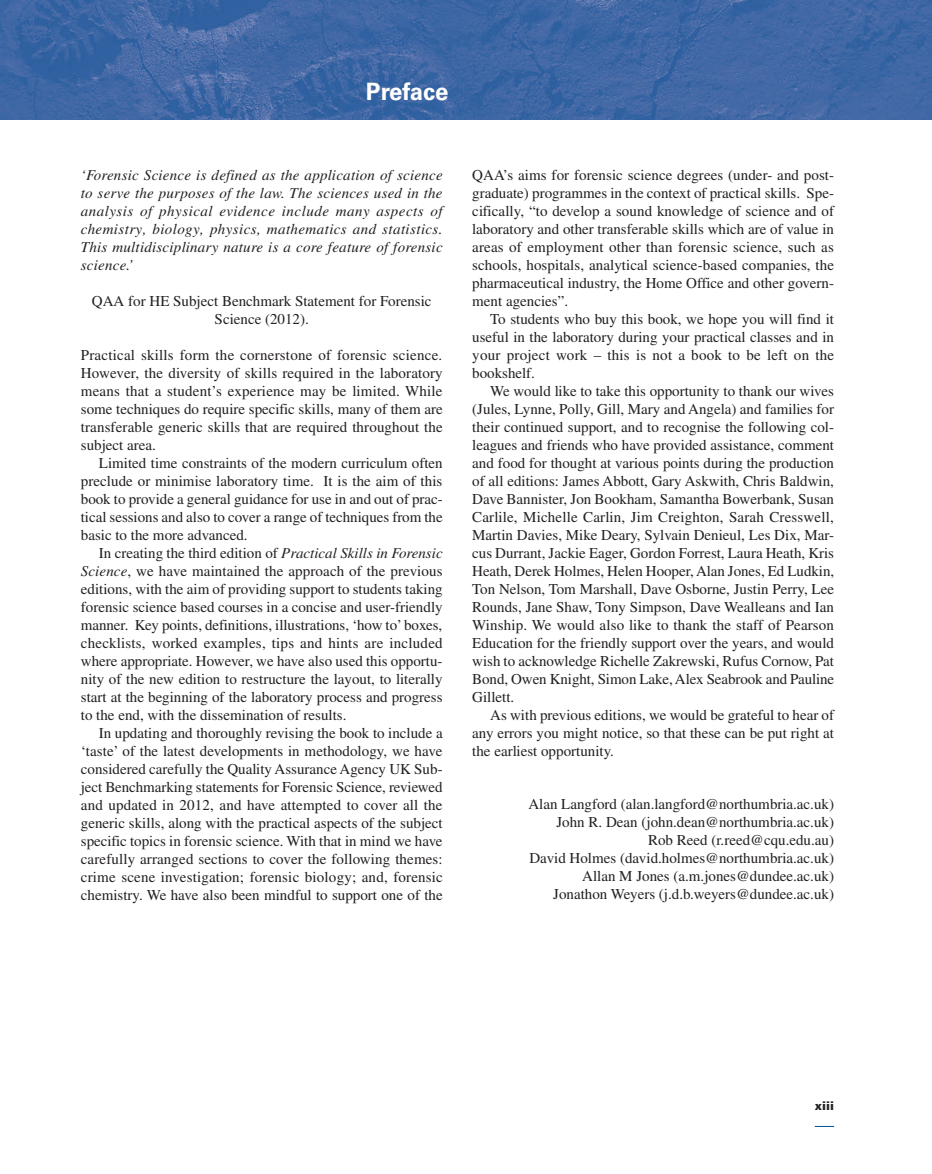
<style>
.page{position:relative;width:932px;height:1174px;background:#fff}
.page>*{position:absolute;margin:0;border:0;box-sizing:border-box;transform-origin:0 0}
.t1{font:700 24px "Univers LT Pro 65";color:#fff}
.t2{font:15px/18px "Times LT Pro";color:#231f20;text-align:justify}
.t3{font:italic 15px/18px "Times LT Pro";letter-spacing:.015em;color:#231f20;text-align:justify}
.t4{font:900 12px "Univers LT Pro 75";color:#231f20}
.s1{font-style:italic}
</style>
<div class="page">
<svg style="left:814px;top:1126px;width:19px;height:1px"></svg>
<img style="left:0;top:0;width:931px;height:120px">
<h1 class="t1" style="left:366px;top:78px;width:84px">Preface</h1>
<p class="t3" style="left:81px;top:165px;width:363px">‘Forensic Science is defined as the application of science to serve the purposes of the law. The sciences used in the analysis of physical evidence include many aspects of chemistry, biology, physics, mathematics and statistics.<br>This multidisciplinary nature is a core feature of forensic science.’</p>
<p class="t2" style="left:92px;top:292px;width:341px;text-align:center">QAA for HE Subject Benchmark Statement for Forensic<br>Science (2012).</p>
<p class="t2" style="left:81px;top:346px;width:363px">Practical skills form the cornerstone of forensic science.<br>However, the diversity of skills required in the laboratory means that a student’s experience may be limited. While some techniques do require specific skills, many of them are transferable generic skills that are required throughout the subject area.</p>
<p class="t2" style="left:81px;top:454px;width:363px;text-indent:18px">Limited time constraints of the modern curriculum often preclude or minimise laboratory time. It is the aim of this book to provide a general guidance for use in and out of prac&shy;tical sessions and also to cover a range of techniques from the basic to the more advanced.</p>
<p class="t2" style="left:81px;top:544px;width:363px;text-indent:18px">In creating the third edition of <span class="s1">Practical Skills in Forensic Science</span>, we have maintained the approach of the previous editions, with the aim of providing support to students taking forensic science based courses in a concise and user-friendly manner. Key points, definitions, illustrations, ‘how to’ boxes, checklists, worked examples, tips and hints are included where appropriate. However, we have also used this opportu&shy;nity of the new edition to restructure the layout, to literally start at the beginning of the laboratory process and progress to the end, with the dissemination of results.</p>
<p class="t2" style="left:81px;top:724px;width:363px;text-indent:18px">In updating and thoroughly revising the book to include a ‘taste’ of the latest developments in methodology, we have considered carefully the Quality Assurance Agency UK Sub&shy;ject Benchmarking statements for Forensic Science, reviewed and updated in 2012, and have attempted to cover all the generic skills, along with the practical aspects of the subject specific topics in forensic science. With that in mind we have carefully arranged sections to cover the following themes: crime scene investigation; forensic biology; and, forensic chemistry. We have also been mindful to support one of the</p>
<p class="t2" style="left:472px;top:166px;width:363px">QAA’s aims for forensic science degrees (under- and post&shy;graduate) programmes in the context of practical skills. Spe&shy;cifically, “to develop a sound knowledge of science and of laboratory and other transferable skills which are of value in areas of employment other than forensic science, such as schools, hospitals, analytical science-based companies, the pharmaceutical industry, the Home Office and other govern&shy;ment agencies”.</p>
<p class="t2" style="left:472px;top:310px;width:363px;text-indent:18px">To students who buy this book, we hope you will find it useful in the laboratory during your practical classes and in your project work – this is not a book to be left on the bookshelf.</p>
<p class="t2" style="left:472px;top:382px;width:363px;text-indent:18px">We would like to take this opportunity to thank our wives (Jules, Lynne, Polly, Gill, Mary and Angela) and families for their continued support, and to recognise the following col&shy;leagues and friends who have provided assistance, comment and food for thought at various points during the production of all editions: James Abbott, Gary Askwith, Chris Baldwin, Dave Bannister, Jon Bookham, Samantha Bowerbank, Susan Carlile, Michelle Carlin, Jim Creighton, Sarah Cresswell, Martin Davies, Mike Deary, Sylvain Denieul, Les Dix, Mar&shy;cus Durrant, Jackie Eager, Gordon Forrest, Laura Heath, Kris Heath, Derek Holmes, Helen Hooper, Alan Jones, Ed Ludkin, Ton Nelson, Tom Marshall, Dave Osborne, Justin Perry, Lee Rounds, Jane Shaw, Tony Simpson, Dave Wealleans and Ian Winship. We would also like to thank the staff of Pearson Education for the friendly support over the years, and would wish to acknowledge Richelle Zakrewski, Rufus Cornow, Pat Bond, Owen Knight, Simon Lake, Alex Seabrook and Pauline Gillett.</p>
<p class="t2" style="left:472px;top:706px;width:363px;text-indent:18px">As with previous editions, we would be grateful to hear of any errors you might notice, so that these can be put right at the earliest opportunity.</p>
<p class="t2" style="left:528px;top:794px;width:307px;text-align:right">Alan Langford (alan.langford@northumbria.ac.uk)<br>John R. Dean (john.dean@northumbria.ac.uk)<br>Rob Reed (r.reed@cqu.edu.au)<br>David Holmes (david.holmes@northumbria.ac.uk)<br>Allan M Jones (a.m.jones@dundee.ac.uk)<br>Jonathon Weyers (j.d.b.weyers@dundee.ac.uk)</p>
<p class="t4" style="left:814px;top:1098px;width:21px">xiii</p>
</div>
